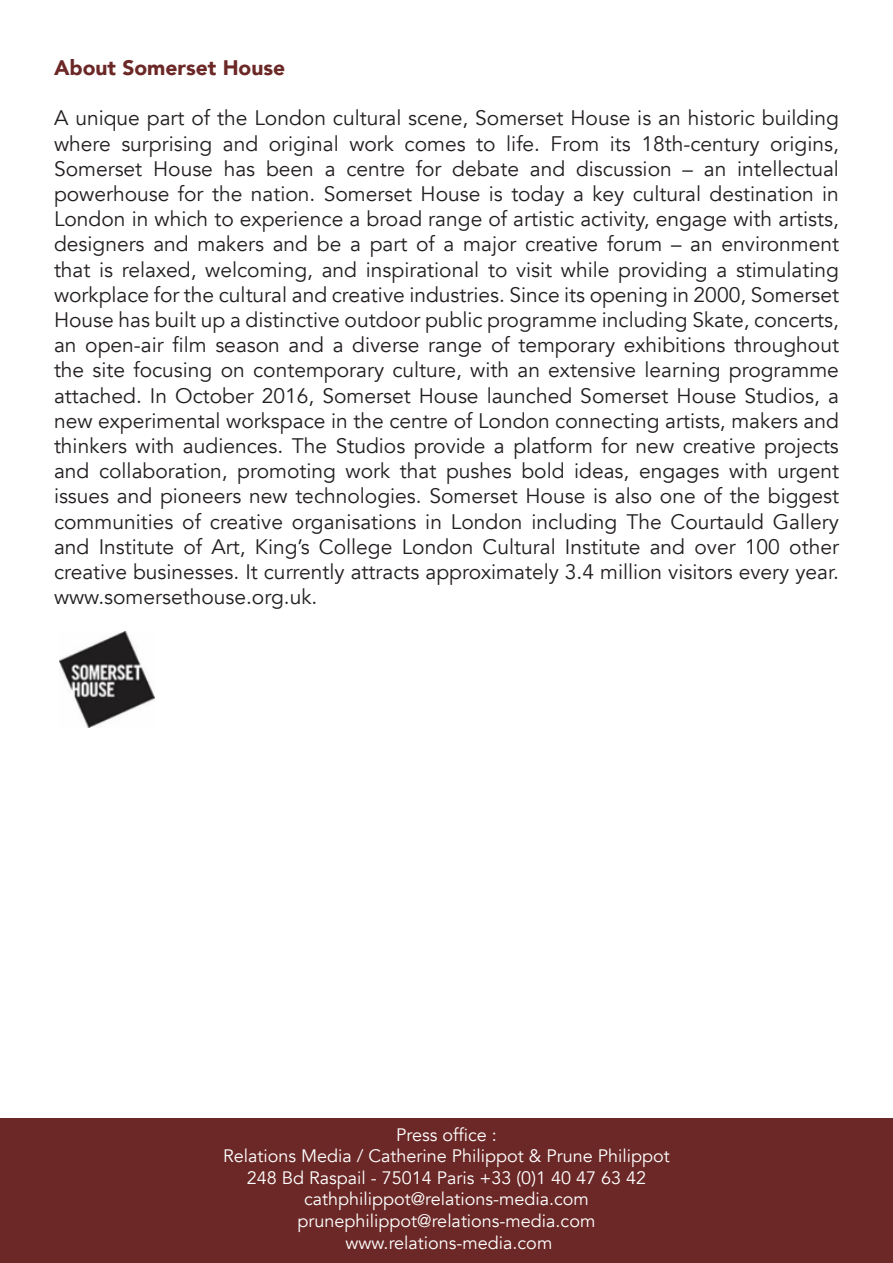
<style>
.page{position:relative;width:893px;height:1263px;background:#fff}
.page>*{position:absolute;margin:0;border:0;box-sizing:border-box;transform-origin:0 0}
.t1{font:21px/25.2px "Avenir";color:#231f20;text-align:justify}
.t2{font:900 21px "Avenir";color:#6b2826}
.t3{font:18px "Avenir";color:#fff}
</style>
<div class="page">
<div style="left:0;top:1118px;width:893px;height:145px;background:#6b2826"></div>
<img style="left:59px;top:631px;width:96px;height:96px">
<p class="t2" style="left:54px;top:50px;width:233px">About Somerset House</p>
<p class="t1" style="left:54px;top:106px;width:786px">A unique part of the London cultural scene, Somerset House is an historic building where surprising and original work comes to life. From its 18th-century origins, Somerset House has been a centre for debate and discussion – an intellectual powerhouse for the nation. Somerset House is today a key cultural destination in London in which to experience a broad range of artistic activity, engage with artists, designers and makers and be a part of a major creative forum – an environment that is relaxed, welcoming, and inspirational to visit while providing a stimulating workplace for the cultural and creative industries. Since its opening in 2000, Somerset House has built up a distinctive outdoor public programme including Skate, concerts, an open-air film season and a diverse range of temporary exhibitions throughout the site focusing on contemporary culture, with an extensive learning programme attached. In October 2016, Somerset House launched Somerset House Studios, a new experimental workspace in the centre of London connecting artists, makers and thinkers with audiences. The Studios provide a platform for new creative projects and collaboration, promoting work that pushes bold ideas, engages with urgent issues and pioneers new technologies. Somerset House is also one of the biggest communities of creative organisations in London including The Courtauld Gallery and Institute of Art, King’s College London Cultural Institute and over 100 other creative businesses. It currently attracts approximately 3.4 million visitors every year. www.somersethouse.org.uk.</p>
<p class="t3" style="left:396px;top:1124px;width:102px">Press office :</p>
<p class="t3" style="left:223px;top:1145px;width:448px">Relations Media / Catherine Philippot &amp; Prune Philippot</p>
<p class="t3" style="left:247px;top:1167px;width:401px">248 Bd Raspail - 75014 Paris +33 (0)1 40 47 63 42</p>
<p class="t3" style="left:304px;top:1188px;width:286px">cathphilippot@relations-media.com</p>
<p class="t3" style="left:298px;top:1210px;width:299px">prunephilippot@relations-media.com</p>
<p class="t3" style="left:346px;top:1232px;width:208px">www.relations-media.com</p>
</div>
